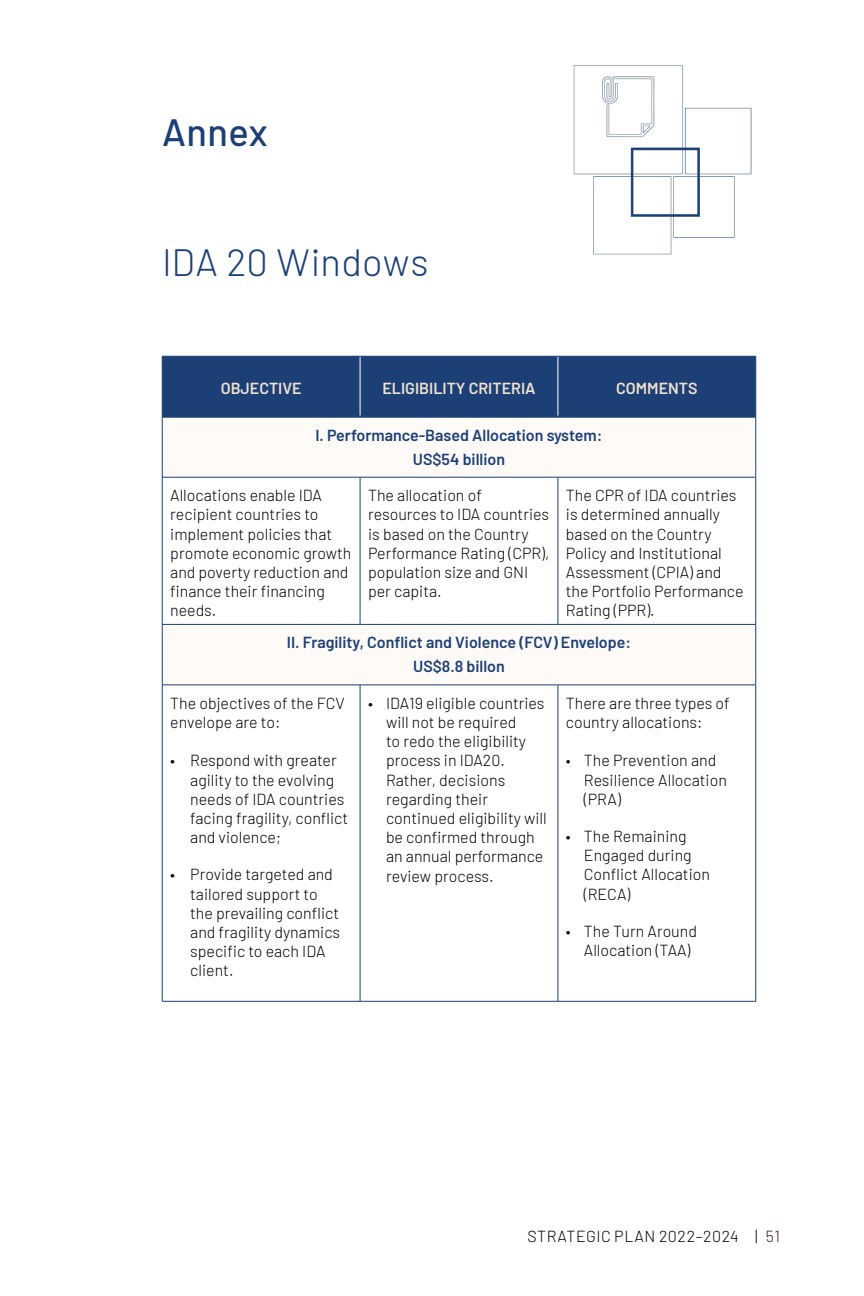
<style>
.page{position:relative;width:864px;height:1296px;background:#fff}
.page>*{position:absolute;margin:0;border:0;box-sizing:border-box;transform-origin:0 0}
.H2-Subtitle{font:300 38px "Barlow";letter-spacing:.01em;color:#1c3f75}
.H2-Next_Page_with_subtitle{font:500 38px "Barlow";letter-spacing:.01em;color:#1c3f75}
.t1{font:300 16px/19.2px "Barlow";color:#000}
.t2{font:600 16px "Barlow";color:#1c3f75}
.t3{font:600 16px "Barlow";color:#f0e3d0}
.t4{font:300 16px "Barlow";letter-spacing:.035em;color:#000}
.s1{color:#411b1b}
</style>
<div class="page">
<img style="left:573px;top:65px;width:179px;height:190px">
<div style="left:163px;top:357px;width:592px;height:59px;background:#1c3f75"></div>
<svg style="left:163px;top:476px;width:592px;height:209px"></svg>
<hr style="left:360px;top:356px;width:1px;height:60px;background:#fff">
<hr style="left:558px;top:356px;width:1px;height:60px;background:#fff">
<hr style="left:162px;top:417px;width:1px;height:60px;background:#1c3f75">
<hr style="left:755px;top:417px;width:1px;height:60px;background:#1c3f75">
<hr style="left:162px;top:477px;width:198px;height:1px;background:#1c3f75">
<hr style="left:162px;top:477px;width:1px;height:147px;background:#1c3f75">
<hr style="left:360px;top:477px;width:198px;height:1px;background:#1c3f75">
<hr style="left:360px;top:477px;width:1px;height:147px;background:#1c3f75">
<hr style="left:558px;top:477px;width:198px;height:1px;background:#1c3f75">
<hr style="left:558px;top:477px;width:1px;height:147px;background:#1c3f75">
<hr style="left:755px;top:477px;width:1px;height:147px;background:#1c3f75">
<hr style="left:162px;top:624px;width:198px;height:1px;background:#1c3f75">
<hr style="left:162px;top:625px;width:1px;height:60px;background:#1c3f75">
<hr style="left:360px;top:624px;width:198px;height:1px;background:#1c3f75">
<hr style="left:558px;top:624px;width:198px;height:1px;background:#1c3f75">
<hr style="left:755px;top:625px;width:1px;height:60px;background:#1c3f75">
<hr style="left:162px;top:685px;width:198px;height:1px;background:#1c3f75">
<hr style="left:162px;top:685px;width:1px;height:316px;background:#1c3f75">
<hr style="left:360px;top:685px;width:198px;height:1px;background:#1c3f75">
<hr style="left:360px;top:685px;width:1px;height:316px;background:#1c3f75">
<hr style="left:558px;top:685px;width:198px;height:1px;background:#1c3f75">
<hr style="left:558px;top:685px;width:1px;height:316px;background:#1c3f75">
<hr style="left:755px;top:685px;width:1px;height:316px;background:#1c3f75">
<hr style="left:162px;top:1001px;width:198px;height:1px;background:#1c3f75">
<hr style="left:360px;top:1001px;width:198px;height:1px;background:#1c3f75">
<hr style="left:558px;top:1001px;width:198px;height:1px;background:#1c3f75">
<hr style="left:162px;top:356px;width:198px;height:1px;background:#1c3f75">
<hr style="left:162px;top:356px;width:1px;height:61px;background:#1c3f75">
<hr style="left:360px;top:356px;width:198px;height:1px;background:#1c3f75">
<hr style="left:558px;top:356px;width:198px;height:1px;background:#1c3f75">
<hr style="left:755px;top:356px;width:1px;height:61px;background:#1c3f75">
<hr style="left:162px;top:416px;width:198px;height:2px;background:#1c3f75">
<hr style="left:360px;top:416px;width:198px;height:2px;background:#1c3f75">
<hr style="left:558px;top:416px;width:198px;height:2px;background:#1c3f75">
<h2 class="H2-Next_Page_with_subtitle" style="left:162px;top:105px;width:107px">Annex</h2>
<h2 class="H2-Subtitle" style="left:162px;top:235px;width:268px">I DA 20 Windows</h2>
<p class="t3" style="left:221px;top:377px;width:82px">OBJECTIVE</p>
<p class="t3" style="left:382px;top:377px;width:155px">ELIGIBILITY CRITERIA</p>
<p class="t3" style="left:616px;top:377px;width:83px">COMMENTS</p>
<p class="t2" style="left:315px;top:423px;width:289px">I. Performance-Based Allocation system:</p>
<p class="t2" style="left:413px;top:447px;width:94px">US$54 billion</p>
<p class="t1" style="left:170px;top:485px;width:183px">Allocations enable I DA recipient countries to implement policies that promote economic growth and poverty reduction and finance their financing needs.</p>
<p class="t1" style="left:368px;top:485px;width:183px">The allocation of resources to I DA countries is based on the Country<br>Performance Rating (CPR), population size and GNI per capita.</p>
<p class="t1" style="left:566px;top:485px;width:179px">The CPR of I DA countries is determined annually based on the Country<br>Policy and I nstitutional<br>Assessment (CPIA) and the Portfolio Performance<br>Rating (PPR).</p>
<p class="t2" style="left:287px;top:631px;width:346px">II. Fragility, Conflict and Violence (FCV) Envelope:</p>
<p class="t2" style="left:413px;top:655px;width:93px">US$8.8 billon</p>
<p class="t1" style="left:170px;top:692px;width:176px">The objectives of the FCV envelope are to:</p>
<p class="t1" style="left:190px;top:750px;width:160px;text-indent:-20px">• Respond with greater agility to the evolving needs of I DA countries facing fragility, conflict and violence;</p>
<p class="t1" style="left:190px;top:864px;width:151px;text-indent:-20px">• Provide targeted and tailored support to the prevailing conflict and fragility dynamics specific to each IDA client.</p>
<p class="t1" style="left:386px;top:692px;width:162px;text-indent:-18px">• I DA19 eligible countries will not be required<br>to redo the eligibility process in I DA20.<br>Rather, decisions regarding their continued eligibility will be confirmed through an annual performance review process.</p>
<p class="t1" style="left:566px;top:692px;width:165px">There are three types of country allocations:</p>
<p class="t1" style="left:584px;top:750px;width:145px;text-indent:-18px">• The Prevention and<br>Resilience Allocation (PRA)</p>
<p class="t1" style="left:584px;top:826px;width:128px;text-indent:-18px">• The Remaining<br>Engaged during<br>Conflict Allocation (RECA)</p>
<p class="t1" style="left:584px;top:920px;width:115px;text-indent:-18px">• The Turn Around<br>Allocation (TAA)</p>
<p class="t4" style="left:527px;top:1225px;width:254px">STRATEGI C PLAN 2022–2024 | <span class="s1">51</span></p>
</div>
